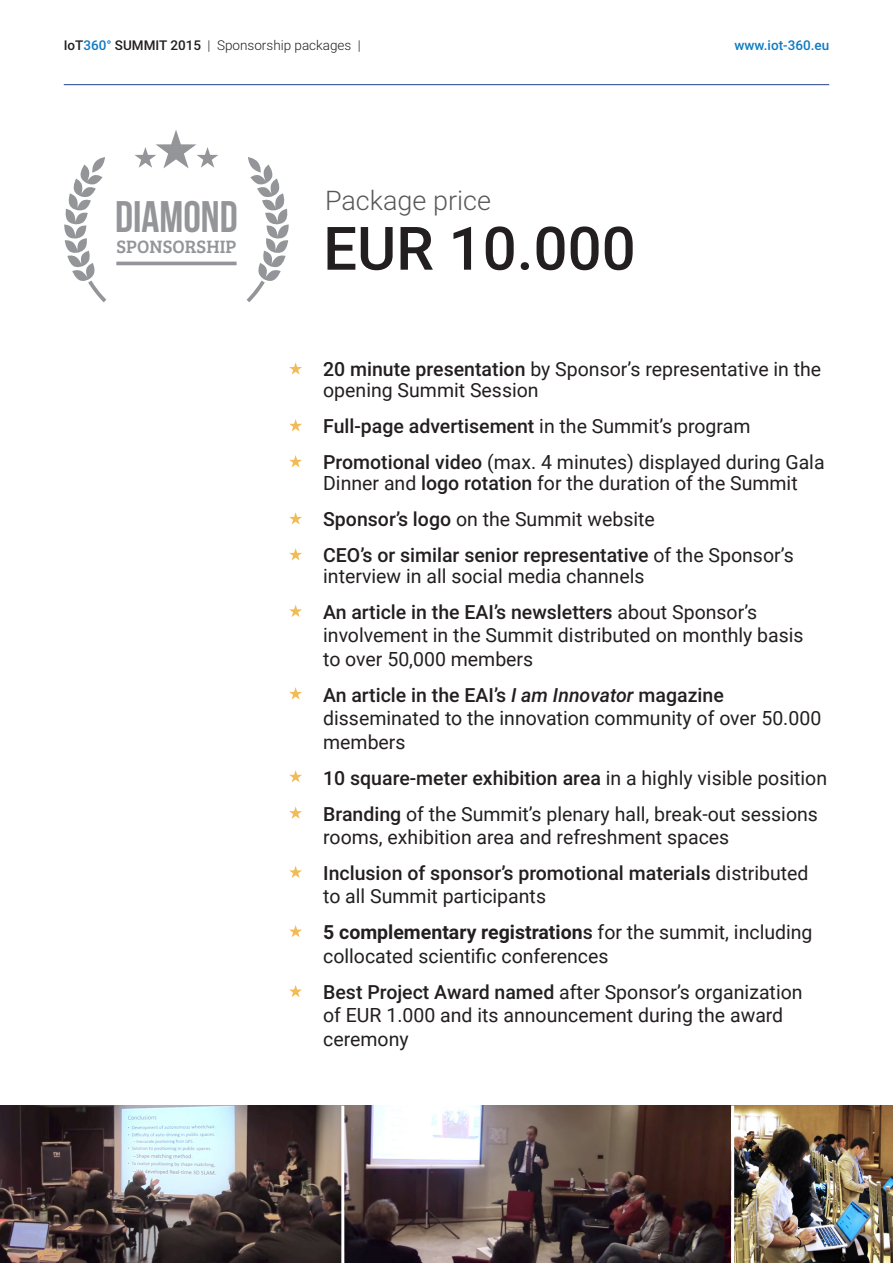
<style>
.page{position:relative;width:893px;height:1263px;background:#fff}
.page>*{position:absolute;margin:0;border:0;box-sizing:border-box;transform-origin:0 0}
.t1{font:500 60px "Roboto";color:#231f20}
.t2{font:700 44.1px "Bebas Neue";color:#939598}
.t3{font:300 27px "Roboto";color:#57585a}
.t4{font:19.5px/36px "Roboto";color:#231f20}
.t5{font:18.6px "Bree Serif";letter-spacing:.005em;color:#939598}
.t6{font:300 13.5px "Roboto";color:#231f20}
.t7{font:500 13.5px "Roboto";color:#107bc1}
.s1{font-weight:500}
.s2{font-weight:500;color:#107bc1}
.s3{font-weight:500;font-style:italic}
.s4{font-weight:700}
</style>
<div class="page">
<img style="left:0;top:1106px;width:893px;height:157px">
<svg style="left:64px;top:157px;width:42px;height:145px"></svg>
<svg style="left:247px;top:157px;width:42px;height:145px"></svg>
<svg style="left:135px;top:130px;width:83px;height:38px"></svg>
<hr style="left:116px;top:262px;width:121px;height:3px;background:#939598">
<hr style="left:341px;top:1106px;width:3px;height:157px;background:#fff">
<hr style="left:731px;top:1106px;width:3px;height:157px;background:#fff">
<hr style="left:64px;top:84px;width:765px;height:1px;background:#253f8e">
<svg style="left:289px;top:362px;width:13px;height:13px"></svg>
<svg style="left:289px;top:419px;width:13px;height:12px"></svg>
<svg style="left:289px;top:455px;width:13px;height:12px"></svg>
<svg style="left:289px;top:512px;width:13px;height:12px"></svg>
<svg style="left:289px;top:548px;width:13px;height:12px"></svg>
<svg style="left:289px;top:605px;width:13px;height:12px"></svg>
<svg style="left:289px;top:687px;width:13px;height:12px"></svg>
<svg style="left:289px;top:770px;width:13px;height:12px"></svg>
<svg style="left:289px;top:806px;width:13px;height:13px"></svg>
<svg style="left:289px;top:866px;width:13px;height:12px"></svg>
<svg style="left:289px;top:925px;width:13px;height:12px"></svg>
<svg style="left:289px;top:985px;width:13px;height:12px"></svg>
<p class="t6" style="left:64px;top:35px;width:299px"><span class="s1">IoT</span><span class="s2">360°</span> <span class="s1">SUMMIT 2015</span> | Sponsorship packages |</p>
<h2 class="t2" style="left:115px;top:192px;width:124px">DIAMOND</h2>
<p class="t5" style="left:116px;top:233px;width:122px">SPONSORSHIP</p>
<h3 class="t3" style="left:325px;top:181px;width:167px">Package price</h3>
<h1 class="t1" style="left:323px;top:206px;width:314px">EUR 10.000</h1>
<p class="t7" style="left:735px;top:35px;width:96px">www.iot-360.eu</p>
<p class="t4" style="left:323px;top:358px;width:500px;line-height:21px"><span class="s1">20 minute presentation</span> by Sponsor’s representative in the opening Summit Session</p>
<p class="t4" style="left:323px;top:407px;width:503px"><span class="s1">Full-page advertisement</span> in the Summit’s program<br><span class="s1">Promotional video</span> (max. 4 minutes) displayed during Gala</p>
<p class="t4" style="left:323px;top:464px;width:476px">Dinner and <span class="s1">logo rotation</span> for the duration of the Summit<br><span class="s1">Sponsor’s logo</span> on the Summit website<br><span class="s1">CEO’s or similar senior representative</span> of the Sponsor’s</p>
<p class="t4" style="left:323px;top:557px;width:436px">interview in all social media channels<br><span class="s1">An article in the EAI’s newsletters</span> about Sponsor’s</p>
<p class="t4" style="left:323px;top:623px;width:482px;line-height:23.4px">involvement in the Summit distributed on monthly basis to over 50,000 members</p>
<p class="t4" style="left:323px;top:682px;width:500px;line-height:23.4px"><span class="s1">An article in the EAI’s</span> <span class="s3">I am Innovator</span> <span class="s1">magazine </span>disseminated to the innovation community of over 50.000 members</p>
<p class="t4" style="left:323px;top:759px;width:505px"><span class="s1">10 square-meter exhibition area</span> in a highly visible position<br><span class="s1">Branding</span> of the Summit’s plenary hall, break-out sessions</p>
<p class="t4" style="left:323px;top:818px;width:487px">rooms, exhibition area and refreshment spaces<br><span class="s1">Inclusion of sponsor’s promotional materials</span> distributed</p>
<p class="t4" style="left:323px;top:878px;width:491px">to all Summit participants<br><span class="s4">5 complementary registration</span><span class="s1">s</span> for the summit, including</p>
<p class="t4" style="left:323px;top:937px;width:481px">collocated scientific conferences<br><span class="s1">Best Project Award named</span> after Sponsor’s organization</p>
<p class="t4" style="left:323px;top:1003px;width:462px;line-height:23.4px">of EUR 1.000 and its announcement during the award ceremony</p>
</div>
